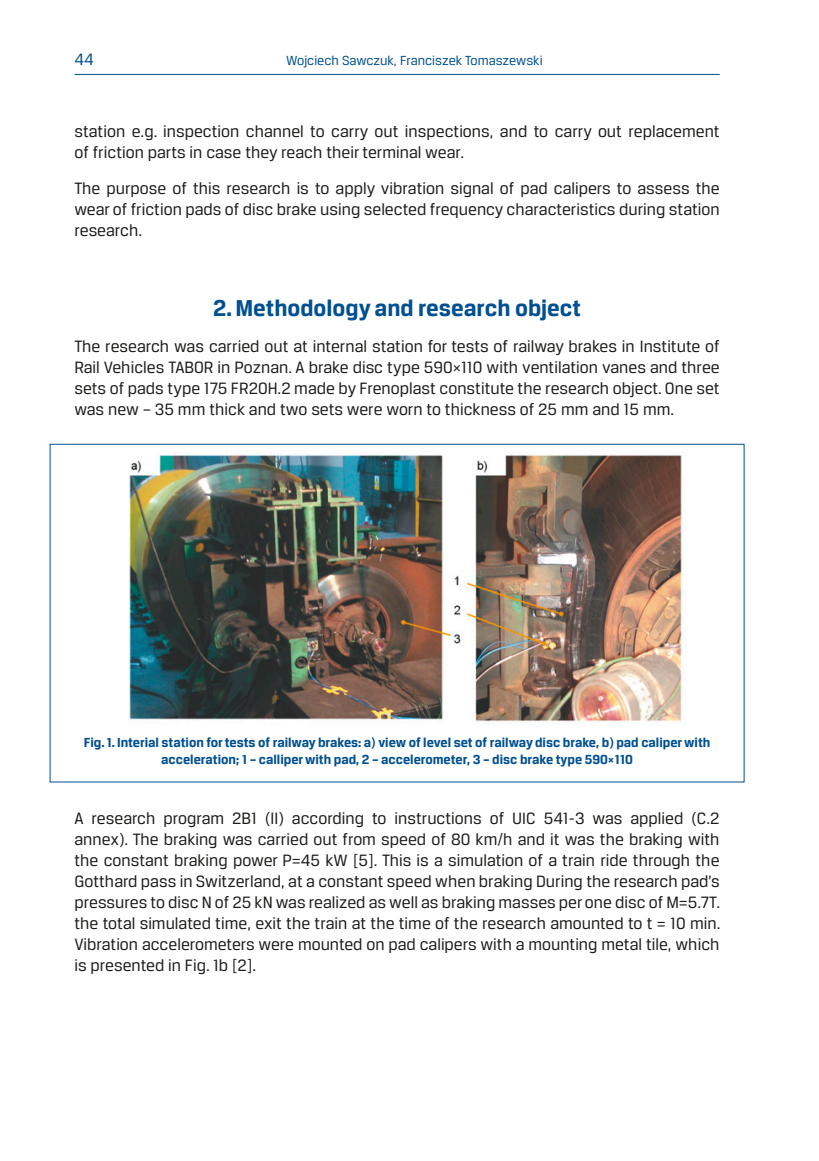
<style>
.page{position:relative;width:819px;height:1161px;background:#fff}
.page>*{position:absolute;margin:0;border:0;box-sizing:border-box;transform-origin:0 0}
.rozdzial_maly_ang{font:700 24.5px "Breuer Text";color:#005091}
.podstawowy_ang{font:17.5px/21px "Breuer Text";color:#1c1c1a;text-align:justify}
.podst_ang{font:17.5px "Breuer Text";color:#005091}
.podst_ang-2{font:700 14px/16.8px "Breuer Text";color:#005091;text-align:center}
.t1{font:14px "Breuer Text";color:#005091}
</style>
<div class="page">
<hr style="left:74px;top:74px;width:645px;height:1px;background:#005091">
<img style="left:129px;top:454px;width:557px;height:269px">
<p class="podst_ang" style="left:74px;top:50px;width:21px">44</p>
<p class="t1" style="left:286px;top:53px;width:258px">Wojciech Sawczuk, Franciszek Tomaszewski</p>
<p class="podstawowy_ang" style="left:74px;top:121px;width:646px">station e.g. inspection channel to carry out inspections, and to carry out replacement of friction parts in case they reach their terminal wear.</p>
<p class="podstawowy_ang" style="left:74px;top:178px;width:646px">The purpose of this research is to apply vibration signal of pad calipers to assess the wear of friction pads of disc brake using selected frequency characteristics during station research.</p>
<p class="rozdzial_maly_ang" style="left:213px;top:295px;width:369px">2. Methodology and research object</p>
<p class="podstawowy_ang" style="left:74px;top:336px;width:646px">The research was carried out at internal station for tests of railway brakes in Institute of Rail Vehicles TABOR in Poznan. A brake disc type 590×110 with ventilation vanes and three sets of pads type 175 FR20H.2 made by Frenoplast constitute the research object. One set was new – 35 mm thick and two sets were worn to thickness of 25 mm and 15 mm.</p>
<p class="podst_ang-2" style="left:84px;top:734px;width:628px">Fig. 1. Interial station for tests of railway brakes: a) view of level set of railway disc brake, b) pad caliper with acceleration; 1 – calliper with pad, 2 – accelerometer, 3 – disc brake type 590×110</p>
<p class="podstawowy_ang" style="left:74px;top:808px;width:647px">A research program 2B1 (II) according to instructions of UIC 541-3 was applied (C.2 annex). The braking was carried out from speed of 80 km/h and it was the braking with the constant braking power P=45 kW [5]. This is a simulation of a train ride through the Gotthard pass in Switzerland, at a constant speed when braking During the research pad’s pressures to disc N of 25 kN was realized as well as braking masses per one disc of M=5.7T. the total simulated time, exit the train at the time of the research amounted to t = 10 min.<br>Vibration accelerometers were mounted on pad calipers with a mounting metal tile, which is presented in Fig. 1b [2].</p>
</div>
